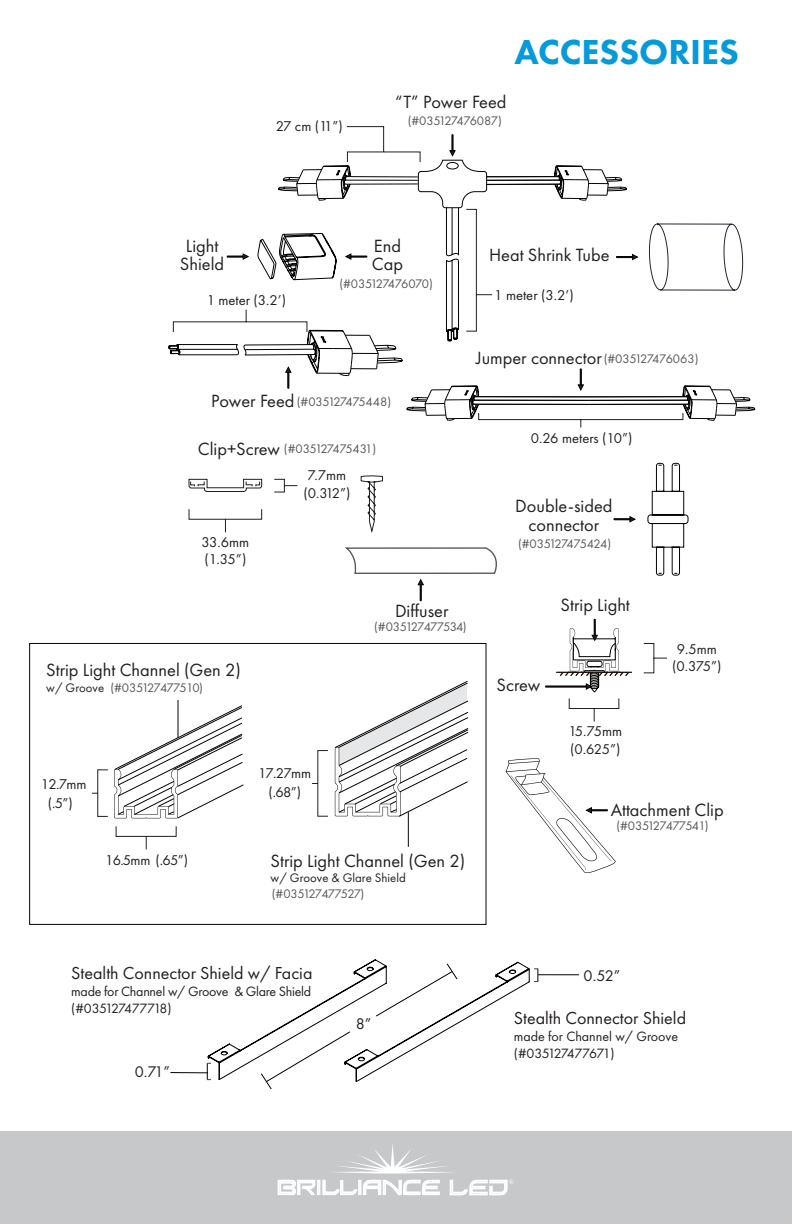
<style>
.page{position:relative;width:792px;height:1224px;background:#fff}
.page>*{position:absolute;margin:0;border:0;box-sizing:border-box;transform-origin:0 0}
.t1{font:800 36px "Futura PT";color:#069ad9}
.t2{font:18.4px/18.4px "Futura PT";color:#231f20;text-align:center}
.t3{font:18px "Futura PT";color:#231f20}
.t4{font:16px "Futura PT";color:#231f20}
.t5{font:14.6px/17.6px "Futura PT";color:#231f20}
.t6{font:14px/16.8px "Futura PT";letter-spacing:-.02em;color:#231f20}
.t7{font:14px/16.8px "Futura PT";color:#231f20}
.t8{font:12.8px "Futura PT";letter-spacing:-.06em;color:#57585a}
.t9{font:12.8px/16.2px "Futura PT";color:#231f20}
.s1{color:#57585a}
</style>
<div class="page">
<div style="left:0;top:1131px;width:791px;height:93px;background:#c7c8ca"></div>
<svg style="left:278px;top:1144px;width:235px;height:51px"></svg>
<svg style="left:188px;top:475px;width:195px;height:58px"></svg>
<svg style="left:647px;top:462px;width:42px;height:114px"></svg>
<svg style="left:613px;top:516px;width:23px;height:7px"></svg>
<svg style="left:168px;top:126px;width:587px;height:302px"></svg>
<div style="left:29px;top:643px;width:457px;height:282px;border:1px solid #040503"></div>
<hr style="left:178px;top:700px;width:1px;height:38px;background:#040503">
<hr style="left:408px;top:812px;width:1px;height:35px;background:#040503">
<svg style="left:345px;top:547px;width:152px;height:55px"></svg>
<svg style="left:506px;top:758px;width:110px;height:116px"></svg>
<svg style="left:115px;top:826px;width:62px;height:24px"></svg>
<svg style="left:92px;top:705px;width:152px;height:114px"></svg>
<svg style="left:312px;top:681px;width:157px;height:136px"></svg>
<svg style="left:545px;top:618px;width:122px;height:104px"></svg>
<hr style="left:171px;top:1072px;width:37px;height:1px;background:#000">
<hr style="left:538px;top:974px;width:41px;height:1px;background:#000">
<svg style="left:207px;top:959px;width:332px;height:130px"></svg>
<p class="t2" style="left:180px;top:236px;width:46px">Light<br>Shield</p>
<p class="t5" style="left:276px;top:117px;width:69px">27 cm (11”)</p>
<p class="t1" style="left:515px;top:29px;width:226px">ACCESSORIES</p>
<p class="t2" style="left:395px;top:92px;width:113px">“T” Power Feed</p>
<p class="t8" style="left:408px;top:113px;width:96px">(#035127476087)</p>
<p class="t2" style="left:372px;top:236px;width:33px;text-align:left">End<br>Cap</p>
<p class="t2" style="left:489px;top:245px;width:122px">Heat Shrink Tube</p>
<p class="t5" style="left:207px;top:291px;width:81px">1 meter (3.2’)</p>
<p class="t8" style="left:339px;top:276px;width:95px">(#035127476070)</p>
<p class="t5" style="left:494px;top:286px;width:81px">1 meter (3.2’)</p>
<p class="t2" style="left:211px;top:391px;width:85px">Power Feed</p>
<p class="t8" style="left:297px;top:394px;width:96px">(#035127475448)</p>
<p class="t2" style="left:198px;top:439px;width:84px">Clip+Screw</p>
<p class="t8" style="left:284px;top:441px;width:94px">(#035127475431)</p>
<p class="t5" style="left:202px;top:533px;width:49px">33.6mm (1.35”)</p>
<p class="t5" style="left:303px;top:467px;width:48px">7.7mm (0.312”)</p>
<p class="t2" style="left:476px;top:349px;width:127px">Jumper connector</p>
<p class="t8" style="left:604px;top:351px;width:96px">(#035127476063)</p>
<p class="t5" style="left:531px;top:430px;width:103px">0.26 meters (10”)</p>
<p class="t2" style="left:515px;top:497px;width:99px">Double-sided connector</p>
<p class="t8" style="left:518px;top:536px;width:95px">(#035127475424)</p>
<p class="t2" style="left:46px;top:661px;width:196px">Strip Light Channel (Gen 2)</p>
<p class="t9" style="left:46px;top:679px;width:60px">w/ Groove</p>
<p class="t8" style="left:111px;top:680px;width:94px">(#035127477510)</p>
<p class="t2" style="left:395px;top:601px;width:55px">Diffuser</p>
<p class="t8" style="left:374px;top:619px;width:94px">(#035127477534)</p>
<p class="t2" style="left:561px;top:595px;width:71px">Strip Light</p>
<p class="t2" style="left:497px;top:676px;width:45px">Screw</p>
<p class="t5" style="left:672px;top:640px;width:51px;text-align:center">9.5mm (0.375”)</p>
<p class="t5" style="left:41px;top:776px;width:47px">12.7mm</p>
<p class="t5" style="left:48px;top:794px;width:26px">(.5”)</p>
<p class="t5" style="left:105px;top:851px;width:84px">16.5mm (.65”)</p>
<p class="t5" style="left:258px;top:765px;width:55px">17.27mm</p>
<p class="t5" style="left:269px;top:783px;width:34px">(.68”)</p>
<p class="t2" style="left:271px;top:851px;width:196px">Strip Light Channel (Gen 2)</p>
<p class="t9" style="left:271px;top:870px;width:137px">w/ Groove &amp; Glare Shield <span class="s1">(#035127477527)</span></p>
<p class="t5" style="left:568px;top:722px;width:55px">15.75mm (0.625”)</p>
<p class="t2" style="left:611px;top:800px;width:115px">Attachment Clip</p>
<p class="t8" style="left:616px;top:818px;width:94px">(#035127477541)</p>
<p class="t3" style="left:71px;top:962px;width:243px">Stealth Connector Shield w/ Facia</p>
<p class="t6" style="left:71px;top:983px;width:241px">made for Channel w/ Groove &amp; Glare Shield (#035127477718)</p>
<p class="t4" style="left:135px;top:1062px;width:37px">0.71”</p>
<p class="t4" style="left:356px;top:1014px;width:17px">8”</p>
<p class="t4" style="left:584px;top:966px;width:38px">0.52”</p>
<p class="t3" style="left:514px;top:1008px;width:174px">Stealth Connector Shield</p>
<p class="t7" style="left:514px;top:1028px;width:166px">made for Channel w/ Groove (#035127477671)</p>
</div>
